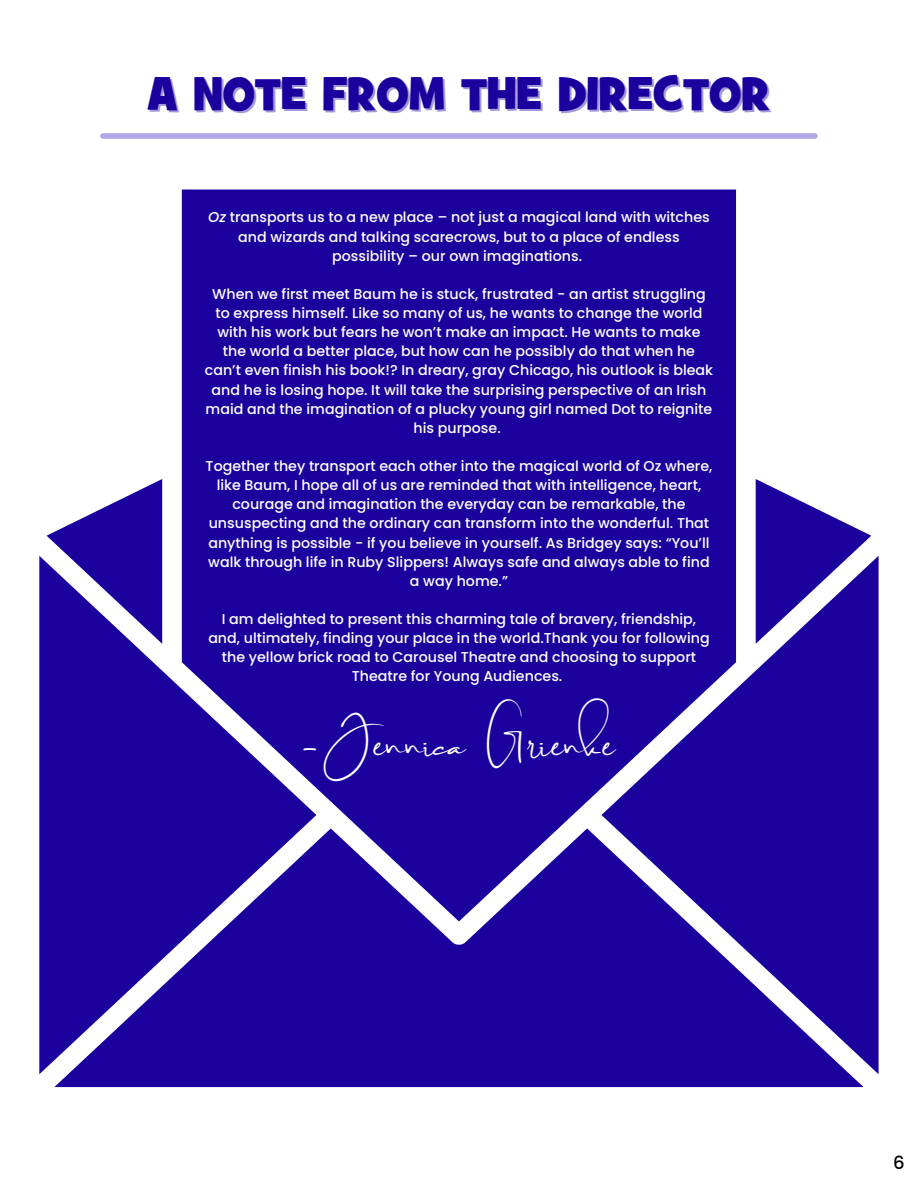
<style>
.page{position:relative;width:918px;height:1188px;background:#fff}
.page>*{position:absolute;margin:0;border:0;box-sizing:border-box;transform-origin:0 0}
.t1{font:49.8px "Brilliant Signature 1";color:#fff}
.t2{font:46.5px "Grilled Cheese BTN";color:#1b009d}
.t3{font:500 18px "Poppins";color:#000}
.t4{font:500 14.25px/19.2px "Poppins";color:#fff;text-align:center}
.s1{font-style:italic}
</style>
<div class="page">
<div style="left:103px;top:133px;width:712px;height:6px;background:#b2a6eb"></div>
<div style="left:54px;top:921px;width:810px;height:166px;background:#1b009d"></div>
<svg style="left:601px;top:556px;width:278px;height:518px;background:#2f16a5"></svg>
<svg style="left:756px;top:479px;width:115px;height:165px"></svg>
<svg style="left:47px;top:479px;width:115px;height:77px"></svg>
<svg style="left:39px;top:556px;width:277px;height:518px;background:#3118a6"></svg>
<div style="left:182px;top:190px;width:554px;height:731px;background:#1b009d"></div>
<h2 class="t2" style="left:148px;top:68px;width:624px">A NOTE FROM THE DIRECTOR</h2>
<p class="t4" style="left:208px;top:208px;width:503px"><span class="s1">Oz</span> transports us to a new place – not just a magical land with witches and wizards and talking scarecrows, but to a place of endless possibility – our own imaginations.</p>
<p class="t4" style="left:205px;top:284px;width:510px">When we first meet Baum he is stuck, frustrated - an artist struggling to express himself. Like so many of us, he wants to change the world with his work but fears he won’t make an impact. He wants to make the world a better place, but how can he possibly do that when he can’t even finish his book!? In dreary, gray Chicago, his outlook is bleak and he is losing hope. It will take the surprising perspective of an Irish maid and the imagination of a plucky young girl named Dot to reignite his purpose.</p>
<p class="t4" style="left:206px;top:456px;width:508px">Together they transport each other into the magical world of Oz where, like Baum, I hope all of us are reminded that with intelligence, heart, courage and imagination the everyday can be remarkable, the unsuspecting and the ordinary can transform into the wonderful. That anything is possible - if you believe in yourself. As Bridgey says: “You’ll walk through life in Ruby Slippers! Always safe and always able to find a way home.”</p>
<p class="t4" style="left:208px;top:609px;width:503px">I am delighted to present this charming tale of bravery, friendship, and, ultimately, finding your place in the world.Thank you for following the yellow brick road to Carousel Theatre and choosing to support Theatre for Young Audiences.</p>
<h1 class="t1" style="left:302px;top:718px;width:316px">-Jennica Grienke</h1>
<p class="t3" style="left:893px;top:1151px;width:13px">6</p>
</div>
